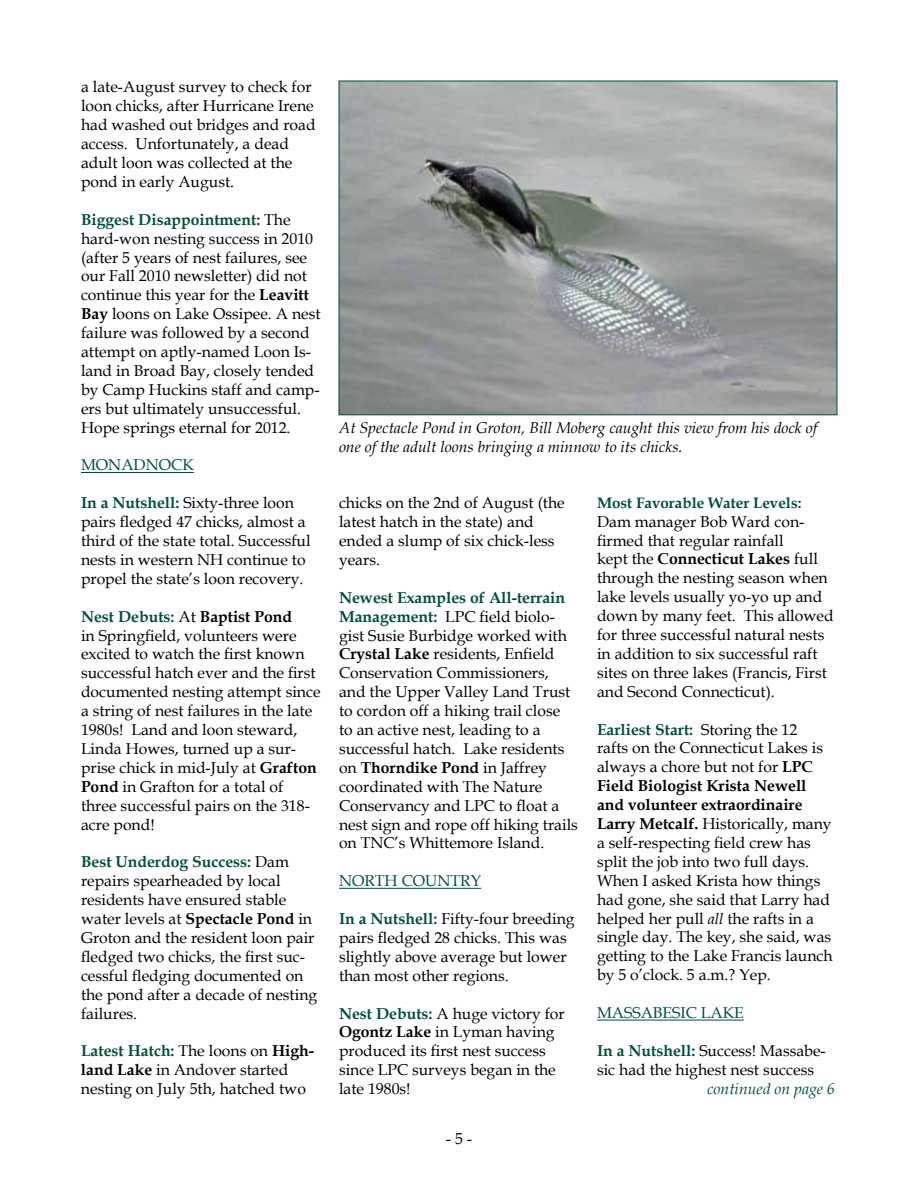
<style>
.page{position:relative;width:918px;height:1188px;background:#fff}
.page>*{position:absolute;margin:0;border:0;box-sizing:border-box;transform-origin:0 0}
.t1{font:15.75px/18.9px "Book Antiqua";color:#000}
.t2{font:italic 15.75px/18.9px "Book Antiqua";color:#000}
.t3{font:15.75px "Book Antiqua";color:#004f39}
.t4{font:italic 15.75px "Book Antiqua";color:#004f39}
.t5{font:700 15.15px "Book Antiqua";color:#004f39}
.s1{font-weight:700;color:#004f39}
.s2{font-weight:700}
.s3{font-style:italic}
</style>
<div class="page">
<hr style="left:81px;top:472px;width:113px;height:1px;background:#004f39">
<hr style="left:339px;top:888px;width:142px;height:1px;background:#004f39">
<hr style="left:597px;top:1020px;width:147px;height:1px;background:#004f39">
<img style="left:341px;top:83px;width:494px;height:330px">
<p class="t1" style="left:81px;top:77px;width:236px">a late-August survey to check for loon chicks, after Hurricane Irene had washed out bridges and road access. Unfortunately, a dead adult loon was collected at the pond in early August.</p>
<p class="t1" style="left:81px;top:210px;width:241px"><span class="s1">Biggest Disappointment:</span> The hard-won nesting success in 2010 (after 5 years of nest failures, see our Fall 2010 newsletter) did not continue this year for the <span class="s2">Leavitt<br>Bay</span> loons on Lake Ossipee. A nest failure was followed by a second attempt on aptly-named Loon Is&shy;land in Broad Bay, closely tended by Camp Huckins staff and camp&shy;ers but ultimately unsuccessful.<br>Hope springs eternal for 2012.</p>
<p class="t3" style="left:81px;top:454px;width:114px">MONADNOCK</p>
<p class="t1" style="left:81px;top:493px;width:231px"><span class="s1">In a Nutshell:</span> Sixty-three loon pairs fledged 47 chicks, almost a third of the state total. Successful nests in western NH continue to propel the state’s loon recovery.</p>
<p class="t1" style="left:81px;top:606px;width:241px"><span class="s1">Nest Debuts:</span> At <span class="s2">Baptist Pond<br></span>in Springfield, volunteers were excited to watch the first known successful hatch ever and the first documented nesting attempt since a string of nest failures in the late<br>1980s! Land and loon steward,<br>Linda Howes, turned up a sur&shy;prise chick in mid-July at <span class="s2">Grafton<br>Pond</span> in Grafton for a total of three successful pairs on the 318- acre pond!</p>
<p class="t1" style="left:81px;top:852px;width:238px"><span class="s1">Best Underdog Success:</span> Dam repairs spearheaded by local residents have ensured stable water levels at <span class="s2">Spectacle Pond</span> in<br>Groton and the resident loon pair fledged two chicks, the first suc&shy;cessful fledging documented on the pond after a decade of nesting failures.</p>
<p class="t1" style="left:81px;top:1041px;width:235px"><span class="s1">Latest Hatch:</span> The loons on <span class="s2">High&shy;land Lake</span> in Andover started nesting on July 5th, hatched two</p>
<p class="t2" style="left:339px;top:417px;width:480px">At Spectacle Pond in Groton, Bill Moberg caught this view from his dock of one of the adult loons bringing a minnow to its chicks.</p>
<p class="t1" style="left:339px;top:493px;width:227px">chicks on the 2nd of August (the latest hatch in the state) and ended a slump of six chick-less years.</p>
<p class="t1" style="left:339px;top:588px;width:241px"><span class="s1">Newest Examples of All-terrain<br>Management:</span> LPC field biolo&shy;gist Susie Burbidge worked with<br><span class="s2">Crystal Lake</span> residents, Enfield<br>Conservation Commissioners, and the Upper Valley Land Trust to cordon off a hiking trail close to an active nest, leading to a successful hatch. Lake residents on <span class="s2">Thorndike Pond</span> in Jaffrey coordinated with The Nature<br>Conservancy and LPC to float a nest sign and rope off hiking trails on TNC’s Whittemore Island.</p>
<p class="t3" style="left:339px;top:870px;width:144px">NORTH COUNTRY</p>
<p class="t1" style="left:339px;top:909px;width:237px"><span class="s1">In a Nutshell:</span> Fifty-four breeding pairs fledged 28 chicks. This was slightly above average but lower than most other regions.</p>
<p class="t1" style="left:339px;top:1003px;width:227px"><span class="s1">Nest Debuts:</span> A huge victory for<br><span class="s2">Ogontz Lake</span> in Lyman having produced its first nest success since LPC surveys began in the late 1980s!</p>
<p class="t1" style="left:446px;top:1129px;width:28px">- 5 -</p>
<p class="t5" style="left:597px;top:492px;width:206px">Most Favorable Water Levels:</p>
<p class="t1" style="left:597px;top:511px;width:238px">Dam manager Bob Ward con&shy;firmed that regular rainfall<br>kept the <span class="s2">Connecticut Lakes</span> full through the nesting season when lake levels usually yo-yo up and down by many feet. This allowed for three successful natural nests in addition to six successful raft sites on three lakes (Francis, First and Second Connecticut).</p>
<p class="t1" style="left:597px;top:719px;width:237px"><span class="s1">Earliest Start:</span> Storing the 12<br>rafts on the Connecticut Lakes is always a chore but not for <span class="s2">LPC<br>Field Biologist Krista Newell and volunteer extraordinaire<br>Larry Metcalf.</span> Historically, many a self-respecting field crew has split the job into two full days.<br>When I asked Krista how things had gone, she said that Larry had helped her pull <span class="s3">all</span> the rafts in a single day. The key, she said, was getting to the Lake Francis launch by 5 o’clock. 5 a.m.? Yep.</p>
<p class="t3" style="left:597px;top:1002px;width:148px">MASSABESIC LAKE</p>
<p class="t1" style="left:597px;top:1041px;width:230px"><span class="s1">In a Nutshell:</span> Success! Massabe&shy;sic had the highest nest success</p>
<p class="t4" style="left:707px;top:1077px;width:129px">continued on page 6</p>
</div>
